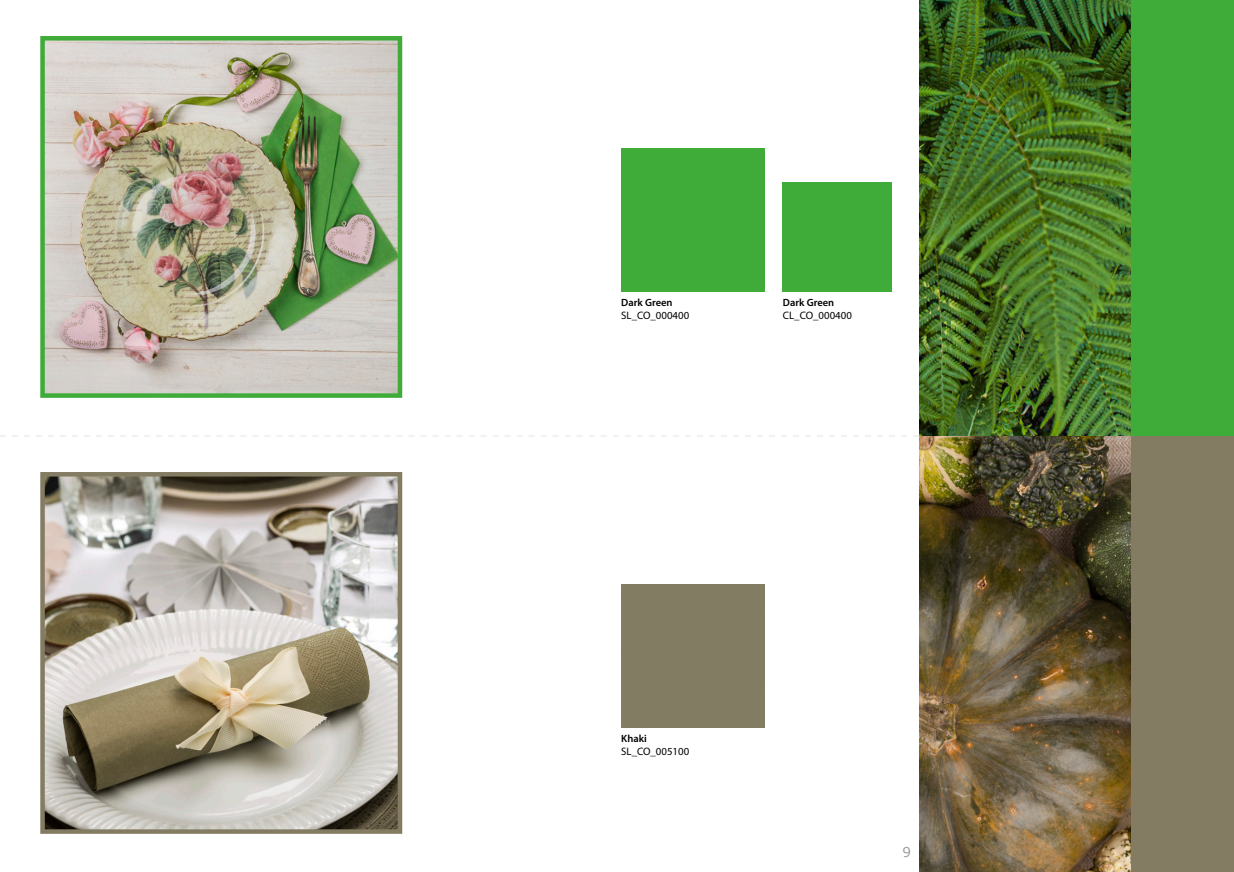
<style>
.page{position:relative;width:1234px;height:872px;background:#fff}
.page>*{position:absolute;margin:0;border:0;box-sizing:border-box;transform-origin:0 0}
.t1{font:13.5px "Verdana";color:#9c9c9c}
.t2{font:10.8px "Myriad Pro";color:#000}
.t3{font:600 10.5px "Myriad Pro";color:#000}
</style>
<div class="page">
<svg style="left:0;top:435px;width:918px;height:2px"></svg>
<img style="left:45px;top:41px;width:352px;height:352px">
<div style="left:40px;top:36px;width:362px;height:362px;border:4px solid #3fab38"></div>
<div style="left:621px;top:149px;width:142px;height:143px;background:#3fab39"></div>
<div style="left:782px;top:183px;width:109px;height:109px;background:#3fab39"></div>
<img style="left:918px;top:0;width:213px;height:436px">
<div style="left:1131px;top:0;width:102px;height:436px;background:#3fab38"></div>
<img style="left:45px;top:477px;width:352px;height:352px">
<div style="left:40px;top:472px;width:362px;height:362px;border:4px solid #837c63"></div>
<div style="left:621px;top:585px;width:142px;height:142px;background:#827c63"></div>
<img style="left:918px;top:436px;width:213px;height:436px">
<div style="left:1131px;top:436px;width:102px;height:436px;background:#837c63"></div>
<p class="t3" style="left:621px;top:295px;width:53px">Dark Green</p>
<p class="t2" style="left:621px;top:308px;width:69px">SL_CO_000400</p>
<p class="t3" style="left:782px;top:295px;width:53px">Dark Green</p>
<p class="t2" style="left:782px;top:308px;width:70px">CL_CO_000400</p>
<p class="t3" style="left:621px;top:731px;width:27px">Khaki</p>
<p class="t2" style="left:621px;top:744px;width:69px">SL_CO_005100</p>
<p class="t1" style="left:902px;top:843px;width:10px">9</p>
</div>
